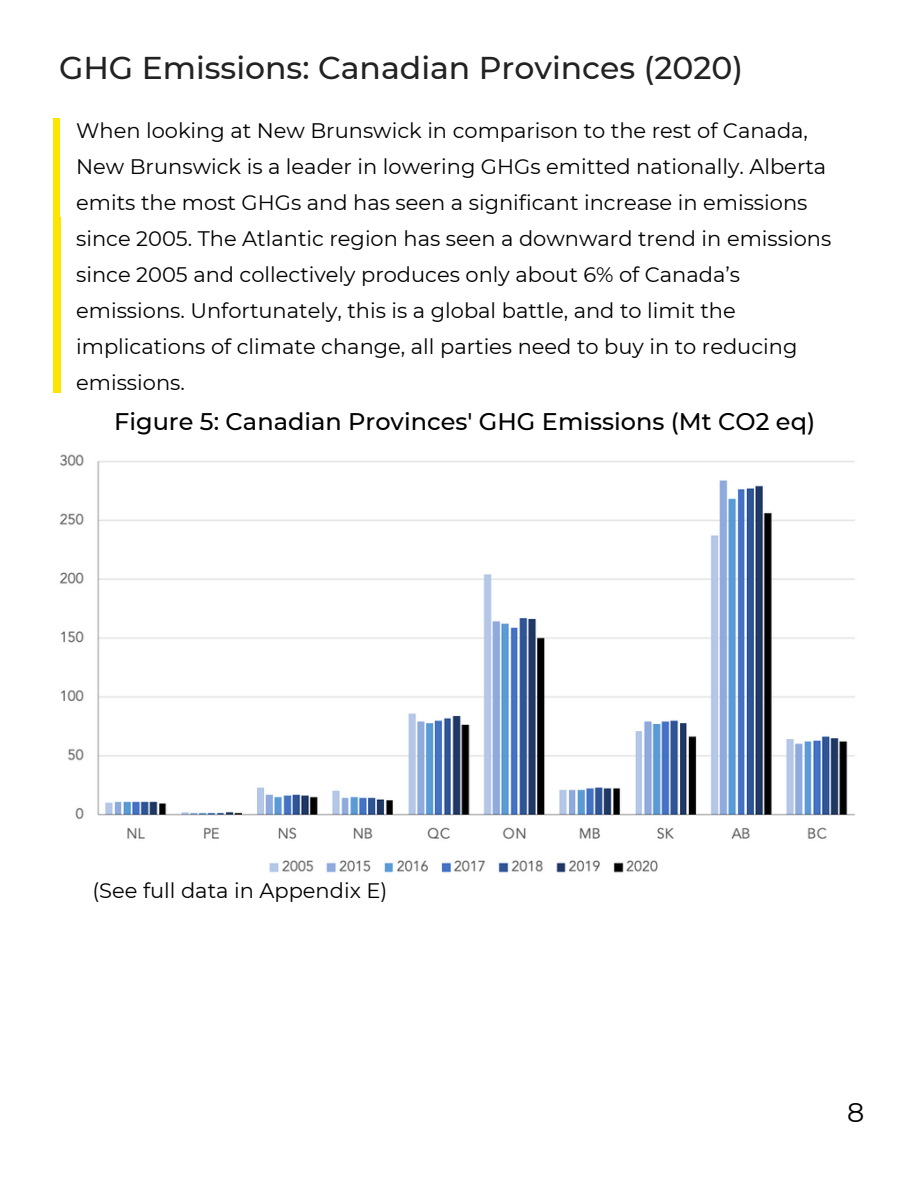
<style>
.page{position:relative;width:918px;height:1188px;background:#fff}
.page>*{position:absolute;margin:0;border:0;box-sizing:border-box;transform-origin:0 0}
.t1{font:500 31.5px "Montserrat";color:#222}
.t2{font:27px "Montserrat";color:#000}
.t3{font:500 24px "Montserrat";color:#000}
.t4{font:21px/36px "Montserrat";color:#000}
</style>
<div class="page">
<div style="left:54px;top:229px;width:7px;height:164px;background:#fce501"></div>
<div style="left:54px;top:217px;width:7px;height:164px;background:#fce501"></div>
<div style="left:53px;top:119px;width:7px;height:164px;background:#fce501"></div>
<img style="left:59px;top:454px;width:796px;height:419px">
<h1 class="t1" style="left:59px;top:49px;width:686px">GHG Emissions: Canadian Provinces (2020)</h1>
<p class="t4" style="left:76px;top:113px;width:757px">When looking at New Brunswick in comparison to the rest of Canada, New Brunswick is a leader in lowering GHGs emitted nationally. Alberta emits the most GHGs and has seen a significant increase in emissions since 2005. The Atlantic region has seen a downward trend in emissions since 2005 and collectively produces only about 6% of Canada’s emissions. Unfortunately, this is a global battle, and to limit the implications of climate change, all parties need to buy in to reducing emissions.</p>
<p class="t3" style="left:114px;top:407px;width:702px">Figure 5: Canadian Provinces' GHG Emissions (Mt CO2 eq)</p>
<p class="t4" style="left:92px;top:872px;width:296px">(See full data in Appendix E)</p>
<p class="t2" style="left:847px;top:1095px;width:19px">8</p>
</div>
